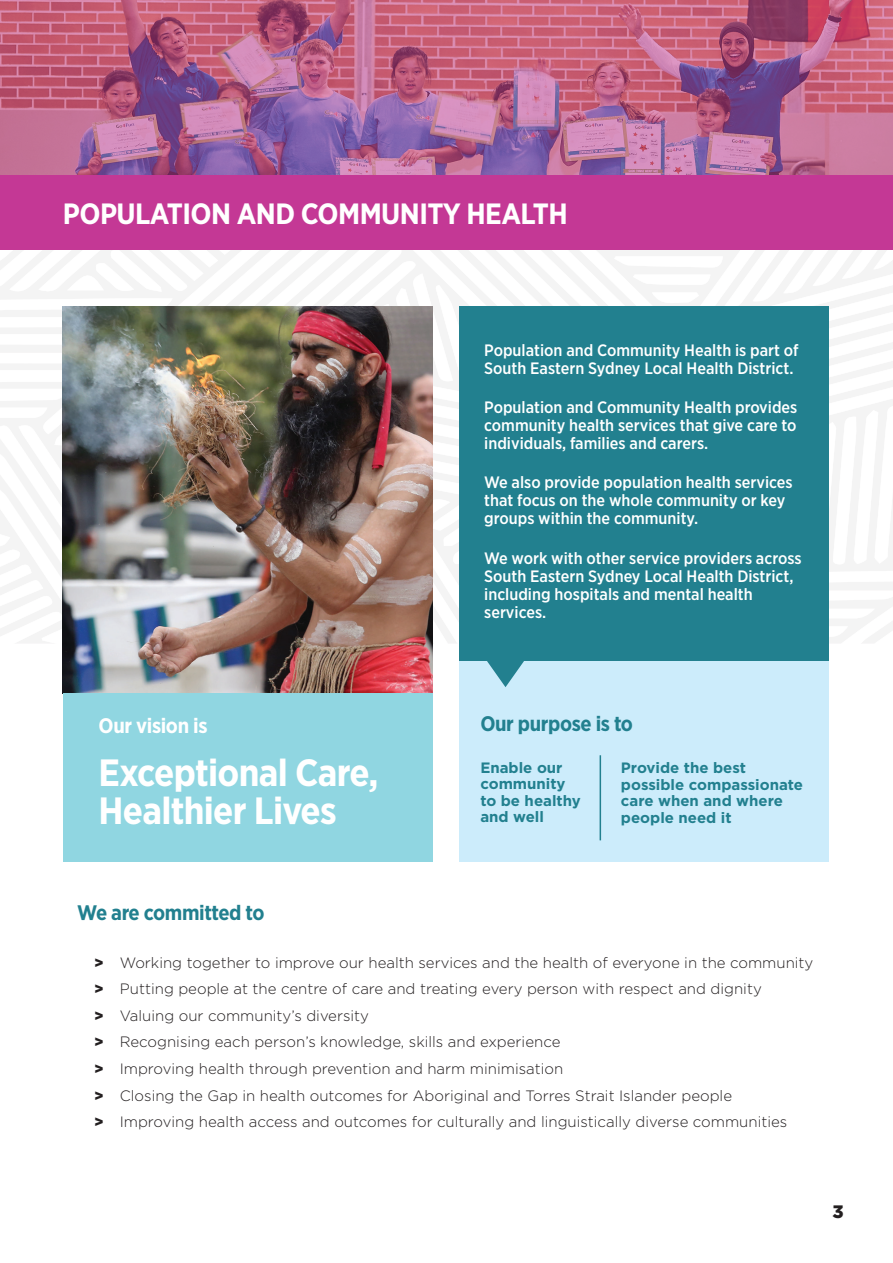
<style>
.page{position:relative;width:893px;height:1263px;background:#fff}
.page>*{position:absolute;margin:0;border:0;box-sizing:border-box;transform-origin:0 0}
.t1{font:700 37.95px/38px "Gotham Narrow";letter-spacing:-.02em;color:#fff}
.t2{font:700 29.25px "Gotham Narrow";letter-spacing:-.02em;color:#fff}
.t3{font:700 21px "Gotham Narrow";letter-spacing:-.02em;color:#22808f}
.t4{font:700 21px "Gotham Narrow";letter-spacing:-.02em;color:#fff}
.t5{font:900 18px "Gotham";color:#231f20}
.t6{font:500 16.5px/18px "Gotham Narrow";color:#fff}
.t7{font:300 15px/26.5px "Gotham";color:#231f20}
.t8{font:700 15px/16.5px "Gotham";color:#22808f}
.s1{font-weight:900}
</style>
<div class="page">
<svg style="left:0;top:250px;width:893px;height:394px"></svg>
<div style="left:459px;top:657px;width:370px;height:205px;background:#ccecfb"></div>
<img style="left:63px;top:306px;width:370px;height:387px">
<div style="left:459px;top:306px;width:370px;height:354px;background:#22808f"></div>
<hr style="left:600px;top:755px;width:1px;height:85px;background:#22808f">
<img style="left:0;top:0;width:893px;height:176px">
<div style="left:0;top:176px;width:893px;height:74px;background:#c43895"></div>
<div style="left:63px;top:693px;width:370px;height:169px;background:#90d6e1"></div>
<svg style="left:480px;top:660px;width:51px;height:27px"></svg>
<h2 class="t2" style="left:63px;top:195px;width:506px">POPULATION AND COMMUNITY HEALTH</h2>
<p class="t6" style="left:484px;top:341px;width:316px">Population and Community Health is part of<br>South Eastern Sydney Local Health District.</p>
<p class="t6" style="left:484px;top:398px;width:315px;text-align:justify">Population and Community Health provides community health services that give care to individuals, families and carers.</p>
<p class="t6" style="left:484px;top:473px;width:310px">We also provide population health services that focus on the whole community or key groups within the community.</p>
<p class="t6" style="left:484px;top:548px;width:319px">We work with other service providers across South Eastern Sydney Local Health District, including hospitals and mental health services.</p>
<h3 class="t4" style="left:99px;top:712px;width:110px">Our vision is</h3>
<h1 class="t1" style="left:99px;top:753px;width:281px">Exceptional Care,<br>Healthier Lives</h1>
<h3 class="t3" style="left:480px;top:710px;width:154px">Our purpose is to</h3>
<p class="t8" style="left:480px;top:759px;width:102px">Enable our community to be healthy and well</p>
<p class="t8" style="left:621px;top:760px;width:184px">Provide the best possible compassionate care when and where people need it</p>
<h3 class="t3" style="left:77px;top:899px;width:189px">We are committed to</h3>
<p class="t7" style="left:94px;top:949px;width:721px"><span class="s1">&gt;</span> Working together to improve our health services and the health of everyone in the community <span class="s1">&gt;</span> Putting people at the centre of care and treating every person with respect and dignity<br><span class="s1">&gt;</span> Valuing our community’s diversity<br><span class="s1">&gt;</span> Recognising each person’s knowledge, skills and experience<br><span class="s1">&gt;</span> Improving health through prevention and harm minimisation<br><span class="s1">&gt;</span> Closing the Gap in health outcomes for Aboriginal and Torres Strait Islander people<br><span class="s1">&gt;</span> Improving health access and outcomes for culturally and linguistically diverse communities</p>
<p class="t5" style="left:833px;top:1199px;width:13px">3</p>
</div>
